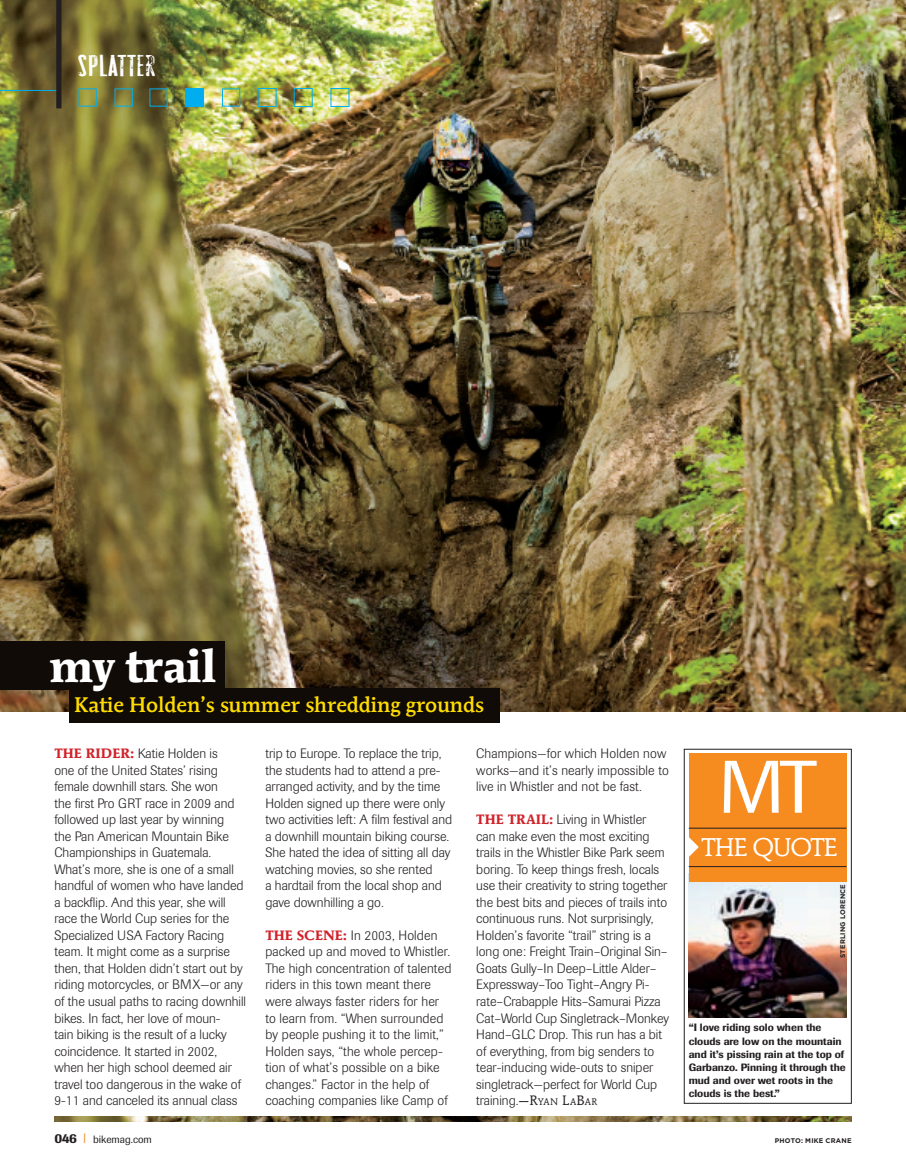
<style>
.page{position:relative;width:906px;height:1176px;background:#fff}
.page>*{position:absolute;margin:0;border:0;box-sizing:border-box;transform-origin:0 0}
.t1{font:73.5px "Imago";color:#fff}
.dept_head_1{font:700 45px "Mendoza Roman";color:#fff}
.t2{font:33px "Roadkill";letter-spacing:.02em;color:#fff;scale:1.2 1}
.t3{font:25.5px "Mendoza Roman";letter-spacing:-.05em;color:#fff}
.dept_subhead-1{font:500 21px "Mendoza Roman";color:#ffdc01}
.Body_Copy{font:300 13.5px/16.5px "Imago";color:#231f20}
.sidebar{font:500 10.5px/13.2px "Imago";color:#231f20}
.t4{font:10.5px "Imago";color:#231f20}
.t5{font:700 6.75px "Gotham";letter-spacing:.035em;color:#231f20}
.s1{font-family:"Mendoza Roman";font-weight:700;color:#d1232a}
.s2{font-weight:500;font-size:13.5px}
.s3{font-weight:300;font-size:13.5px;color:#f68b1f}
.s4{font-family:"Mendoza Roman";font-weight:400}
.s5{font-family:"Mendoza Roman";font-weight:400;font-size:9.45px}
</style>
<div class="page">
<img style="left:688px;top:881px;width:158px;height:136px">
<img style="left:0;top:0;width:905px;height:711px">
<div style="left:683px;top:748px;width:168px;height:355px;border:1px solid #231f20"></div>
<div style="left:688px;top:753px;width:158px;height:128px;background:#f68b1f"></div>
<svg style="left:688px;top:835px;width:10px;height:23px"></svg>
<hr style="left:688px;top:827px;width:158px;height:1px;background:#231f20">
<hr style="left:688px;top:866px;width:158px;height:1px;background:#231f20">
<img style="left:54px;top:1116px;width:797px;height:5px">
<div style="left:0;top:641px;width:224px;height:48px;background:#100b06"></div>
<div style="left:69px;top:688px;width:430px;height:34px;background:#100b06"></div>
<div style="left:56px;top:0;width:5px;height:108px;background:#231f20"></div>
<div style="left:330px;top:88px;width:19px;height:19px;border:1px solid #00aeef"></div>
<hr style="left:0;top:90px;width:56px;height:1px;background:#00aeef">
<div style="left:222px;top:88px;width:18px;height:18px;border:1px solid #00aeef"></div>
<div style="left:185px;top:88px;width:19px;height:19px;background:#00aeef"></div>
<div style="left:258px;top:88px;width:18px;height:19px;border:1px solid #00aeef"></div>
<div style="left:294px;top:88px;width:18px;height:19px;border:1px solid #00aeef"></div>
<p class="t2" style="left:78px;top:47px;width:66px">SPLATTER</p>
<p class="dept_head_1" style="left:49px;top:637px;width:169px">MY TRAIL</p>
<p class="dept_subhead-1" style="left:74px;top:692px;width:411px">Katie Holden’s summer shredding grounds</p>
<p class="Body_Copy" style="left:54px;top:745px;width:165px;text-align:justify"><span class="s1">THE RIDER:</span> Katie H olden is one of the U nited States’ rising female downhill stars. She won the first Pro GRT</p>
<p class="Body_Copy" style="left:54px;top:795px;width:190px;text-indent:91px">race in 2009 and followed up last year by winning the Pan American Mountain Bike<br>Championships in Guatemala.<br>What’s more, she is one of a small handful of women who have landed a backflip. And this year, she will race the World Cup series for the<br>Specialized USA</p>
<p class="Body_Copy" style="left:54px;top:927px;width:193px;text-indent:91px">Factory Racing team. It might come as a surprise then, that Holden didn’t start out by riding motorcycles, or BMX—or any of the usual paths to racing downhill bikes. In fact, her love of moun-<br>tain biking is the result of a lucky coincidence. It started in 2002, when her high school deemed air travel too dangerous in the wake of<br>9-11 and canceled its annual class</p>
<p class="t4" style="left:54px;top:1133px;width:99px"><span class="s2">046</span> <span class="s3">I</span> bikemag.com</p>
<p class="Body_Copy" style="left:265px;top:745px;width:188px">trip to Europe. To replace the trip, the students had to attend a pre&shy;arranged activity, and by the time Holden signed up there were only two activities left: A film festival and a downhill mountain biking course.<br>She hated the idea of sitting all day watching movies, so she rented<br>a hardtail from the local shop and gave downhilling a go.</p>
<p class="Body_Copy" style="left:265px;top:927px;width:187px"><span class="s1">THE SCENE:</span> In 2003, Holden packed up and moved to Whistler.<br>The high concentration of talented riders in this town meant there were always faster riders for her to learn from. “When surrounded by people pushing it to the limit,”<br>H olden says, “the whole percep&shy;tion of what’s possible on a bike changes.” Factor in the help of coaching companies like Camp of</p>
<p class="Body_Copy" style="left:476px;top:745px;width:194px">Champions—for which Holden now works—and it’s nearly impossible to live in Whistler and not be fast.</p>
<p class="Body_Copy" style="left:476px;top:811px;width:194px"><span class="s1">THE TRAIL:</span> Living in Whistler<br>can make even the most exciting trails in the Whistler Bike Park seem boring. To keep things fresh, locals use their creativity to string together the best bits and pieces of trails into continuous runs. Not surprisingly,<br>H olden’s favorite “trail” string is a long one: Freight Train–Original Sin– Goats Gully–In Deep–Little Alder– Expressway–Too Tight–Angry Pi&shy;rate–Crabapple H its–Samurai Pizza Cat–World Cup Singletrack–Monkey Hand–GLC</p>
<p class="Body_Copy" style="left:476px;top:1026px;width:187px;text-indent:62px">Drop. This run has a bit of everything, from big senders to tear-inducing wide-outs to sniper singletrack—perfect for World Cup training.<span class="s4">—R</span><span class="s5">YAN</span> <span class="s4">L</span><span class="s5">A</span><span class="s4">B</span><span class="s5">AR</span></p>
<p class="t1" style="left:719px;top:744px;width:99px">MT</p>
<p class="t3" style="left:701px;top:836px;width:137px">THE QUOTE</p>
<p class="t5" style="left:838px;top:958px;width:76px;rotate:-90deg">STERLING LORENCE</p>
<p class="sidebar" style="left:688px;top:1021px;width:159px">“I love riding solo when the clouds are low on the mountain and it’s pissing rain at the top of<br>Garbanzo. Pinning it through the mud and over wet roots in the clouds is the best.”</p>
<p class="t5" style="left:774px;top:1136px;width:78px">PHOTO: M IKE CRANE</p>
</div>
